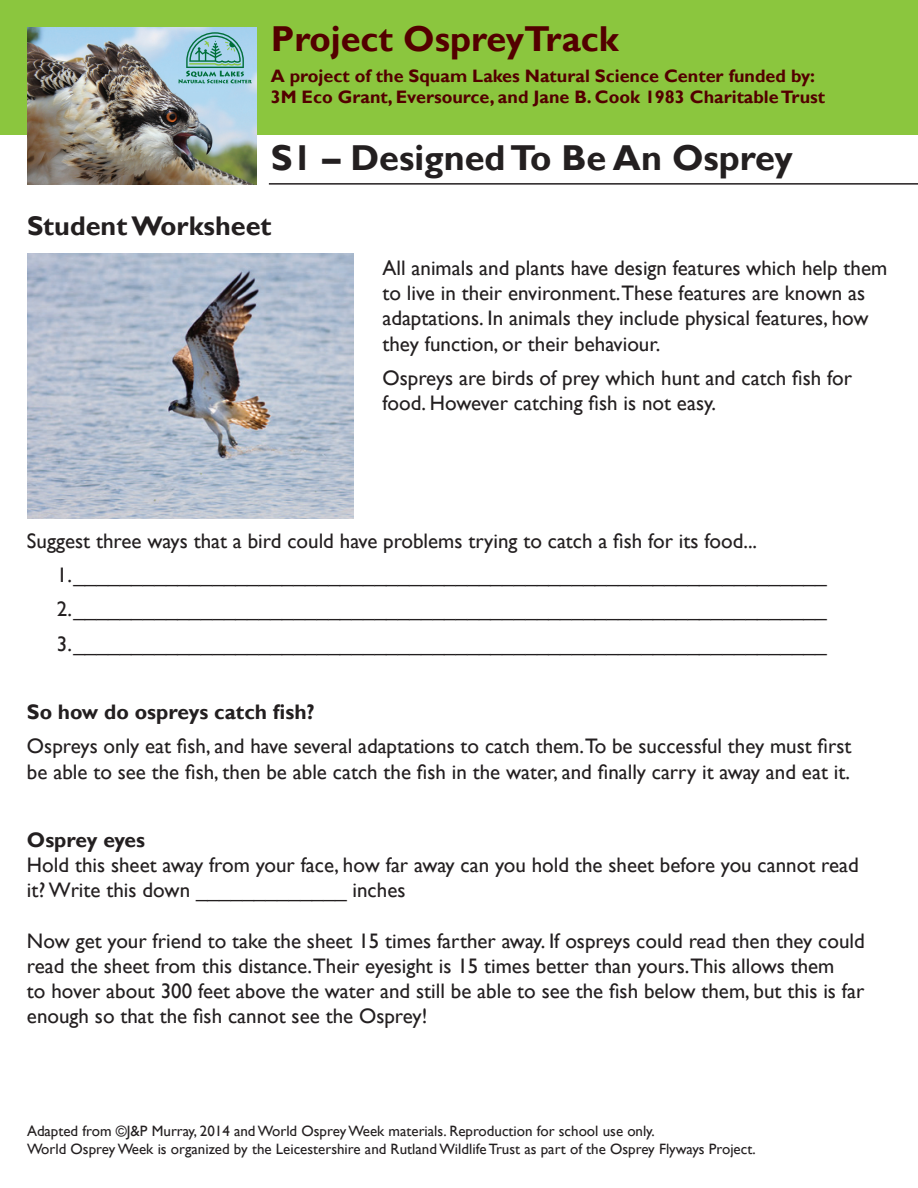
<style>
.page{position:relative;width:918px;height:1188px;background:#fff}
.page>*{position:absolute;margin:0;border:0;box-sizing:border-box;transform-origin:0 0}
.t1{font:700 36px "Gill Sans";color:#231f20}
.t2{font:700 36px "Gill Sans";color:#530000}
.t3{font:700 27px "Gill Sans";color:#231f20}
.t4{font:21px/25.2px "Gill Sans";color:#231f20}
.t5{font:700 21px "Gill Sans";color:#231f20}
.t6{font:700 18px/21.6px "Gill Sans";color:#530000}
.t7{font:15px/18px "Gill Sans";color:#231f20}
</style>
<div class="page">
<hr style="left:269px;top:183px;width:649px;height:2px;background:#231f20">
<div style="left:0;top:0;width:918px;height:134px;background:#8bc63e"></div>
<img style="left:27px;top:27px;width:229px;height:157px">
<svg style="left:178px;top:32px;width:74px;height:51px;background:#85bdc3"></svg>
<img style="left:27px;top:254px;width:326px;height:265px">
<h1 class="t2" style="left:271px;top:17px;width:349px">Project OspreyTrack</h1>
<p class="t6" style="left:271px;top:65px;width:556px">A project of the Squam Lakes Natural Science Center funded by:<br>3M Eco Grant, Eversource, and Jane B. Cook 1983 Charitable Trust</p>
<h1 class="t1" style="left:271px;top:136px;width:524px">S1 – Designed To Be An Osprey</h1>
<p class="t3" style="left:27px;top:209px;width:246px">Student Worksheet</p>
<p class="t4" style="left:382px;top:256px;width:506px">All animals and plants have design features which help them to live in their environment.These features are known as adaptations. In animals they include physical features, how they function, or their behaviour.</p>
<p class="t4" style="left:382px;top:366px;width:471px">Ospreys are birds of prey which hunt and catch fish for food. However catching fish is not easy.</p>
<p class="t4" style="left:57px;top:524px;width:771px;line-height:34.2px;text-indent:-30px">Suggest three ways that a bird could have problems trying to catch a fish for its food...<br>1._________________________________________________________________ 2._________________________________________________________________ 3._________________________________________________________________</p>
<p class="t5" style="left:27px;top:699px;width:289px">So how do ospreys catch fish?</p>
<p class="t4" style="left:27px;top:734px;width:826px">Ospreys only eat fish, and have several adaptations to catch them.To be successful they must first be able to see the fish, then be able catch the fish in the water, and finally carry it away and eat it.</p>
<p class="t5" style="left:27px;top:827px;width:120px">Osprey eyes</p>
<p class="t4" style="left:27px;top:853px;width:833px">Hold this sheet away from your face, how far away can you hold the sheet before you cannot read it? Write this down _____________ inches</p>
<p class="t4" style="left:27px;top:928px;width:839px">Now get your friend to take the sheet 15 times farther away. If ospreys could read then they could read the sheet from this distance.Their eyesight is 15 times better than yours.This allows them<br>to hover about 300 feet above the water and still be able to see the fish below them, but this is far enough so that the fish cannot see the Osprey!</p>
<p class="t7" style="left:27px;top:1122px;width:730px">Adapted from ©J&amp;P Murray, 2014 and World Osprey Week materials. Reproduction for school use only.<br>World Osprey Week is organized by the Leicestershire and Rutland Wildlife Trust as part of the Osprey Flyways Project.</p>
</div>
